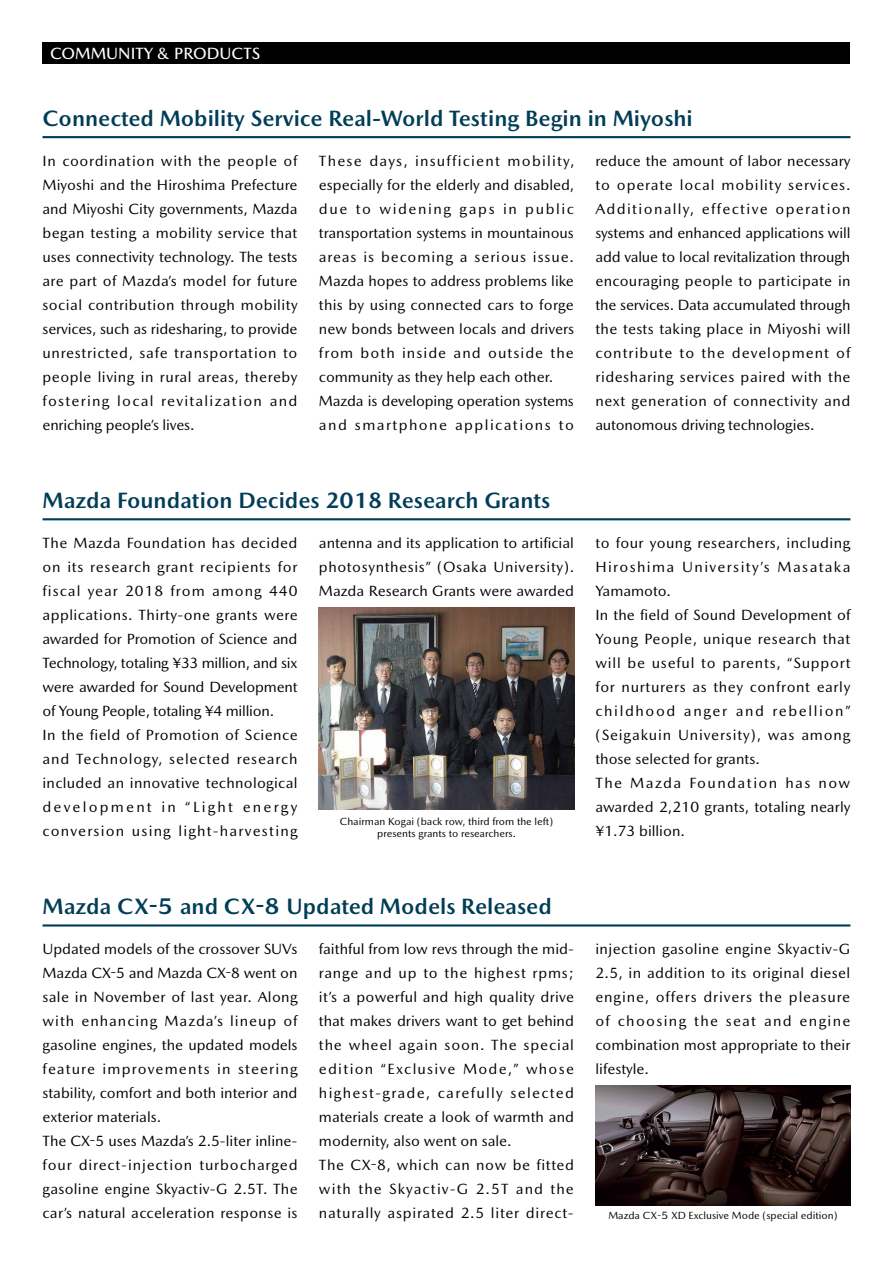
<style>
.page{position:relative;width:893px;height:1263px;background:#fff}
.page>*{position:absolute;margin:0;border:0;box-sizing:border-box;transform-origin:0 0}
.t1{font:700 22.5px "Mazda Type";color:#003d56}
.t2{font:500 16.5px "Mazda Type";color:#fff}
.t3{font:15px/24px "Mazda Type";letter-spacing:.02em;color:#000;text-align:justify}
.t4{font:15px/24px "Mazda Type";color:#000}
.t5{font:15px/24px "Mazda Type";letter-spacing:.04em;color:#000}
.t6{font:10.5px/12px "Mazda Type";color:#000;text-align:center}
</style>
<div class="page">
<div style="left:43px;top:43px;width:807px;height:21px;background:#000"></div>
<hr style="left:43px;top:136px;width:807px;height:2px;background:#003d56">
<hr style="left:43px;top:924px;width:807px;height:2px;background:#003d56">
<hr style="left:43px;top:518px;width:807px;height:2px;background:#003d56">
<img style="left:319px;top:607px;width:255px;height:203px">
<img style="left:595px;top:1085px;width:255px;height:120px">
<p class="t2" style="left:50px;top:43px;width:211px">COMMUNITY &amp; PRODUCTS</p>
<h1 class="t1" style="left:43px;top:104px;width:652px">Connected Mobility Service Real-World Testing Begin in Miyoshi</h1>
<p class="t3" style="left:43px;top:148px;width:257px">In coordination with the people of Miyoshi and the Hiroshima Prefecture and Miyoshi City governments, Mazda began testing a mobility service that uses connectivity technology. The tests are part of Mazda’s model for future social contribution through mobility services, such as ridesharing, to provide unrestricted, safe transportation to people living in rural areas, thereby fostering local revitalization and enriching people’s lives.</p>
<p class="t4" style="left:319px;top:148px;width:257px">These days, insufficient mobility, especially for the elderly and disabled, due to widening gaps in public transportation systems in mountainous areas is becoming a serious issue.<br>Mazda hopes to address problems like this by using connected cars to forge new bonds between locals and drivers from both inside and outside the community as they help each other.<br>Mazda is developing operation systems and smartphone applications to</p>
<p class="t3" style="left:595px;top:148px;width:257px">reduce the amount of labor necessary to operate local mobility services.<br>Additionally, effective operation systems and enhanced applications will add value to local revitalization through encouraging people to participate in the services. Data accumulated through the tests taking place in Miyoshi will contribute to the development of ridesharing services paired with the next generation of connectivity and autonomous driving technologies.</p>
<h1 class="t1" style="left:43px;top:486px;width:509px">Mazda Foundation Decides 2018 Research Grants</h1>
<p class="t3" style="left:43px;top:531px;width:257px;text-align:left">The Mazda Foundation has decided on its research grant recipients for fiscal year 2018 from among 440 applications. Thirty-one grants were awarded for Promotion of Science and Technology, totaling ¥33 million, and six were awarded for Sound Development of Young People, totaling ¥4 million.<br>In the field of Promotion of Science and Technology, selected research included an innovative technological development in “Light energy conversion using light-harvesting</p>
<p class="t3" style="left:319px;top:531px;width:257px">antenna and its application to artificial photosynthesis” (Osaka University).<br>Mazda Research Grants were awarded</p>
<p class="t3" style="left:595px;top:531px;width:257px;text-align:left">to four young researchers, including<br>Hiroshima University’s Masataka<br>Yamamoto.<br>In the field of Sound Development of<br>Young People, unique research that will be useful to parents, “Support for nurturers as they confront early childhood anger and rebellion” (Seigakuin University), was among those selected for grants.<br>The Mazda Foundation has now awarded 2,210 grants, totaling nearly ¥1.73 billion.</p>
<p class="t6" style="left:340px;top:815px;width:215px">Chairman Kogai (back row, third from the left) presents grants to researchers.</p>
<h1 class="t1" style="left:43px;top:892px;width:511px">Mazda CX-ḅ and CX-Ḉ Updated Models Released</h1>
<p class="t3" style="left:43px;top:937px;width:257px;text-align:left">Updated models of the crossover SUVs Mazda CX-5 and Mazda CX-8 went on sale in November of last year. Along with enhancing Mazda’s lineup of gasoline engines, the updated models feature improvements in steering stability, comfort and both interior and exterior materials.<br>The CX-5 uses Mazda’s 2.5-liter inline&shy;four direct-injection turbocharged gasoline engine Skyactiv-G 2.5T. The car’s natural acceleration response is</p>
<p class="t5" style="left:319px;top:937px;width:257px">faithful from low revs through the mid&shy;range and up to the highest rpms; it’s a powerful and high quality drive that makes drivers want to get behind the wheel again soon. The special edition “Exclusive Mode,” whose highest-grade, carefully selected materials create a look of warmth and modernity, also went on sale.<br>The CX-8, which can now be fitted with the Skyactiv-G 2.5T and the naturally aspirated 2.5 liter direct-</p>
<p class="t3" style="left:595px;top:937px;width:257px">injection gasoline engine Skyactiv-G 2.5, in addition to its original diesel engine, offers drivers the pleasure of choosing the seat and engine combination most appropriate to their lifestyle.</p>
<p class="t6" style="left:608px;top:1209px;width:231px">Mazda CX-ḅ XD Exclusive Mode (special edition)</p>
</div>
